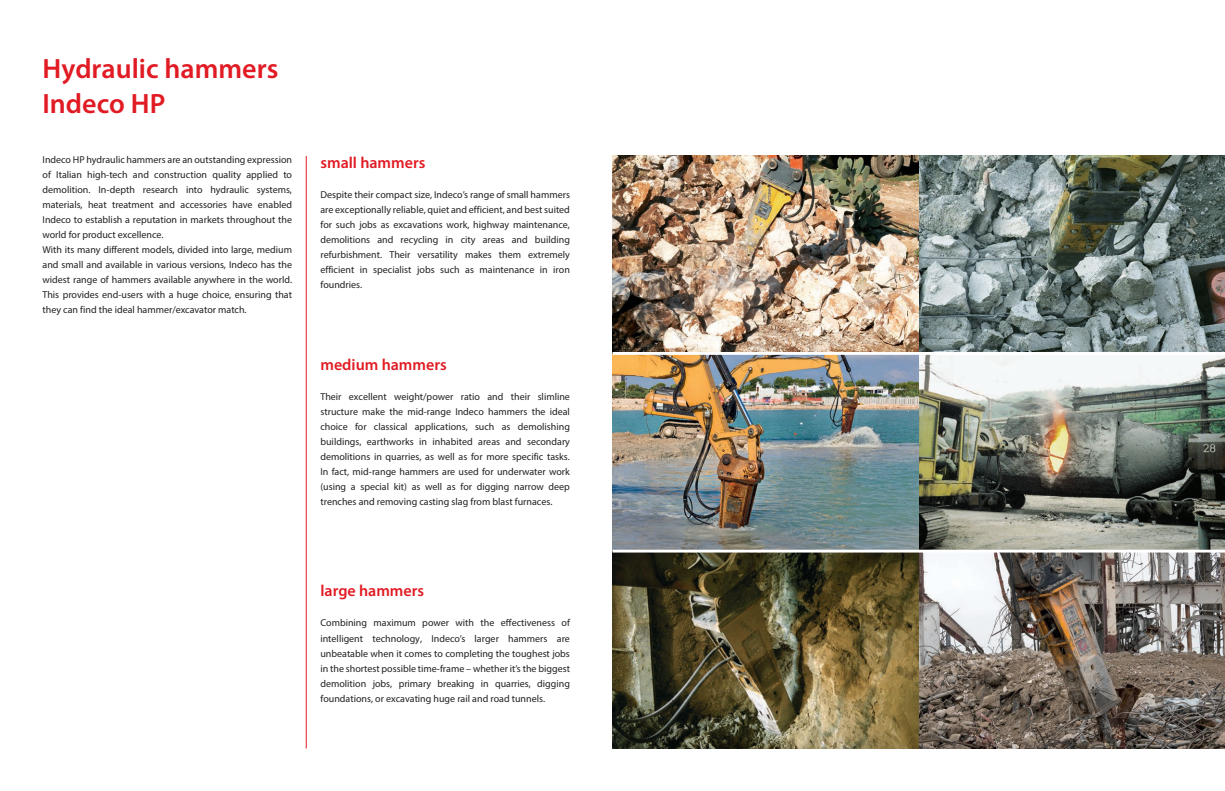
<style>
.page{position:relative;width:1225px;height:791px;background:#fff}
.page>*{position:absolute;margin:0;border:0;box-sizing:border-box;transform-origin:0 0}
.t1{font:600 28px "Myriad Pro";color:#e11b23}
.t2{font:600 16px "Myriad Pro";color:#e11b23}
.t3{font:10px/15px "Myriad Pro";color:#231f20;text-align:justify}
</style>
<div class="page">
<hr style="left:306px;top:156px;width:1px;height:592px;background:#e11b23">
<img style="left:918px;top:156px;width:307px;height:592px">
<img style="left:612px;top:156px;width:306px;height:592px">
<hr style="left:612px;top:550px;width:613px;height:2px;background:#fff">
<hr style="left:612px;top:352px;width:613px;height:3px;background:#fff">
<p class="t1" style="left:43px;top:50px;width:237px">Hydraulic hammers</p>
<p class="t1" style="left:43px;top:85px;width:124px">Indeco HP</p>
<p class="t3" style="left:43px;top:152px;width:251px">Indeco HP hydraulic hammers are an outstanding expression of Italian high-tech and construction quality applied to demolition. In-depth research into hydraulic systems, materials, heat treatment and accessories have enabled Indeco to establish a reputation in markets throughout the world for product excellence.</p>
<p class="t3" style="left:43px;top:242px;width:251px">With its many different models, divided into large, medium and small and available in various versions, Indeco has the widest range of hammers available anywhere in the world.<br>This provides end-users with a huge choice, ensuring that they can find the ideal hammer/excavator match.</p>
<p class="t2" style="left:320px;top:152px;width:106px">small hammers</p>
<p class="t3" style="left:320px;top:187px;width:251px">Despite their compact size, Indeco’s range of small hammers are exceptionally reliable, quiet and efficient, and best suited for such jobs as excavations work, highway maintenance, demolitions and recycling in city areas and building refurbishment. Their versatility makes them extremely efficient in specialist jobs such as maintenance in iron foundries.</p>
<p class="t2" style="left:320px;top:354px;width:128px">medium hammers</p>
<p class="t3" style="left:320px;top:389px;width:251px">Their excellent weight/power ratio and their slimline structure make the mid-range Indeco hammers the ideal choice for classical applications, such as demolishing buildings, earthworks in inhabited areas and secondary demolitions in quarries, as well as for more specific tasks.<br>In fact, mid-range hammers are used for underwater work (using a special kit) as well as for digging narrow deep trenches and removing casting slag from blast furnaces.</p>
<p class="t2" style="left:320px;top:581px;width:105px">large hammers</p>
<p class="t3" style="left:320px;top:615px;width:251px">Combining maximum power with the effectiveness of intelligent technology, Indeco’s larger hammers are unbeatable when it comes to completing the toughest jobs in the shortest possible time-frame – whether it’s the biggest demolition jobs, primary breaking in quarries, digging foundations, or excavating huge rail and road tunnels.</p>
</div>
